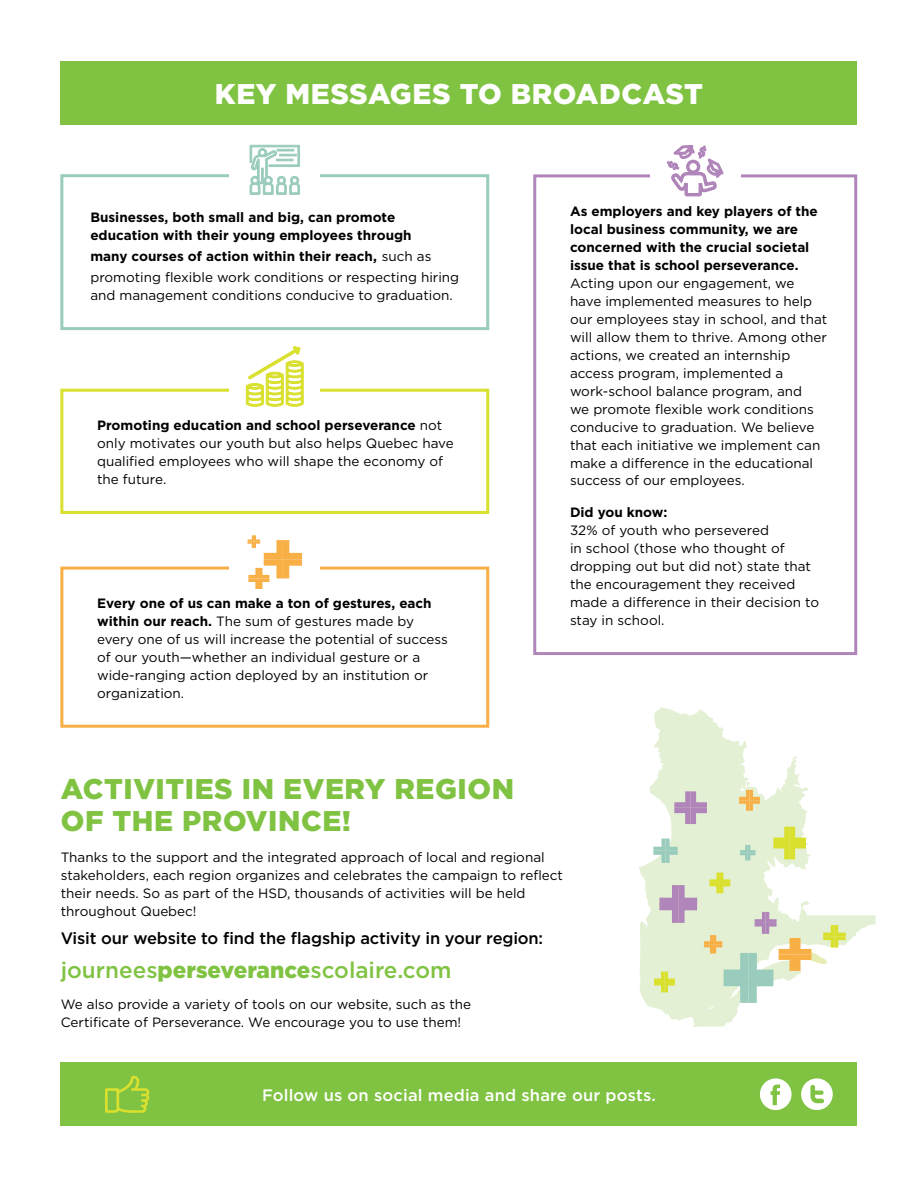
<style>
.page{position:relative;width:918px;height:1188px;background:#fff}
.page>*{position:absolute;margin:0;border:0;box-sizing:border-box;transform-origin:0 0}
.t1{font:900 28.5px/31.5px "Gotham HTF";letter-spacing:.02em;color:#80c342}
.t2{font:900 28.5px "Gotham HTF";letter-spacing:.02em;color:#fff}
.t3{font:500 22.5px "Gotham HTF";color:#80c342}
.t4{font:500 16.5px "Gotham HTF";letter-spacing:-.01em;color:#000}
.t5{font:500 16.5px "Gotham HTF";letter-spacing:.01em;color:#fff}
.t6{font:13.5px/18px "Gotham HTF";color:#000}
.t7{font:700 13.5px/18px "Gotham HTF";color:#000}
.s1{font-weight:700}
.s2{font-weight:900}
</style>
<div class="page">
<div style="left:61px;top:1062px;width:796px;height:64px;background:#80c342"></div>
<div style="left:533px;top:174px;width:324px;height:481px;border:3px solid #b085b9"></div>
<svg style="left:105px;top:1076px;width:44px;height:37px"></svg>
<div style="left:60px;top:389px;width:429px;height:125px;border:3px solid #d9e02d"></div>
<div style="left:229px;top:383px;width:91px;height:21px;background:#fff"></div>
<div style="left:60px;top:174px;width:429px;height:156px;border:3px solid #9accbd"></div>
<div style="left:650px;top:166px;width:91px;height:22px;background:#fff"></div>
<div style="left:60px;top:567px;width:429px;height:161px;border:3px solid #f8af45"></div>
<div style="left:229px;top:557px;width:91px;height:22px;background:#fff"></div>
<div style="left:760px;top:1078px;width:32px;height:32px;background:#fff;border-radius:50%"></div>
<svg style="left:771px;top:1085px;width:9px;height:20px"></svg>
<div style="left:801px;top:1078px;width:32px;height:32px;background:#fff;border-radius:50%"></div>
<svg style="left:810px;top:1085px;width:14px;height:18px"></svg>
<div style="left:61px;top:61px;width:796px;height:64px;background:#80c342"></div>
<div style="left:229px;top:169px;width:91px;height:22px;background:#fff"></div>
<svg style="left:249px;top:145px;width:51px;height:50px"></svg>
<svg style="left:638px;top:707px;width:238px;height:320px"></svg>
<svg style="left:653px;top:839px;width:25px;height:24px"></svg>
<svg style="left:739px;top:790px;width:21px;height:21px"></svg>
<svg style="left:674px;top:791px;width:33px;height:33px"></svg>
<svg style="left:740px;top:845px;width:16px;height:16px"></svg>
<svg style="left:773px;top:827px;width:33px;height:32px"></svg>
<svg style="left:709px;top:872px;width:21px;height:21px"></svg>
<svg style="left:654px;top:972px;width:21px;height:20px"></svg>
<svg style="left:659px;top:885px;width:38px;height:38px"></svg>
<svg style="left:704px;top:912px;width:142px;height:91px"></svg>
<svg style="left:248px;top:535px;width:54px;height:54px"></svg>
<svg style="left:666px;top:145px;width:59px;height:510px"></svg>
<svg style="left:245px;top:346px;width:59px;height:61px"></svg>
<h1 class="t2" style="left:215px;top:78px;width:490px">KEY MESSAGES TO BROADCAST</h1>
<p class="t7" style="left:90px;top:208px;width:323px">Businesses, both small and big, can promote education with their young employees through</p>
<p class="t6" style="left:90px;top:246px;width:370px;line-height:21px"><span class="s1">many courses of action within their reach,</span> such as promoting flexible work conditions or respecting hiring</p>
<p class="t6" style="left:90px;top:286px;width:364px">and management conditions conducive to graduation.</p>
<p class="t6" style="left:97px;top:416px;width:358px"><span class="s1">Promoting education and school perseverance</span> not only motivates our youth but also helps Quebec have qualified employees who will shape the economy of the future.</p>
<p class="t6" style="left:97px;top:594px;width:352px"><span class="s1">Every one of us can make a ton of gestures, each within our reach.</span> The sum of gestures made by every one of us will increase the potential of success of our youth—whether an individual gesture or a wide-ranging action deployed by an institution or organization.</p>
<p class="t7" style="left:570px;top:201px;width:249px">As employers and key players of the local business community, we are concerned with the crucial societal issue that is school perseverance.</p>
<p class="t6" style="left:570px;top:274px;width:259px">Acting upon our engagement, we have implemented measures to help our employees stay in school, and that will allow them to thrive. Among other actions, we created an internship access program, implemented a work-school balance program, and<br>we promote flexible work conditions conducive to graduation. We believe that each initiative we implement can make a difference in the educational success of our employees.</p>
<p class="t7" style="left:570px;top:503px;width:99px">Did you know:</p>
<p class="t6" style="left:570px;top:521px;width:251px">32% of youth who persevered<br>in school (those who thought of dropping out but did not) state that the encouragement they received made a difference in their decision to stay in school.</p>
<h1 class="t1" style="left:61px;top:773px;width:455px">ACTIVITIES IN EVERY REGION<br>OF THE PROVINCE!</h1>
<p class="t6" style="left:61px;top:848px;width:504px">Thanks to the support and the integrated approach of local and regional stakeholders, each region organizes and celebrates the campaign to reflect their needs. So as part of the HSD, thousands of activities will be held throughout Quebec!</p>
<p class="t4" style="left:61px;top:929px;width:484px">Visit our website to find the flagship activity in your region:</p>
<h2 class="t3" style="left:61px;top:957px;width:392px">journees<span class="s2">perseverance</span>scolaire.com</h2>
<p class="t6" style="left:61px;top:995px;width:412px">We also provide a variety of tools on our website, such as the<br>Certificate of Perseverance. We encourage you to use them!</p>
<p class="t5" style="left:262px;top:1086px;width:395px">Follow us on social media and share our posts.</p>
</div>
